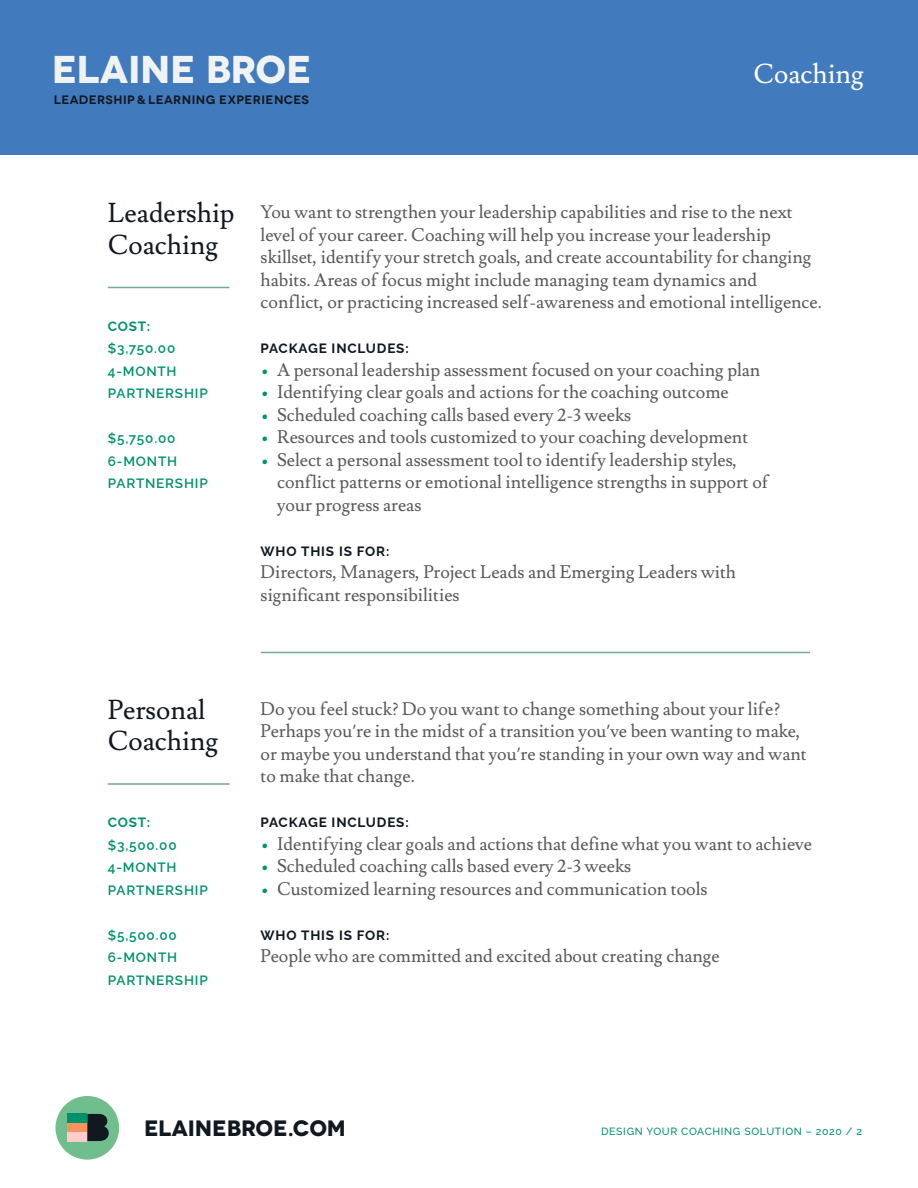
<style>
.page{position:relative;width:918px;height:1188px;background:#fff}
.page>*{position:absolute;margin:0;border:0;box-sizing:border-box;transform-origin:0 0}
.t1{font:700 38.7px "Novecentowide";letter-spacing:-.01em;color:#f1f2f2}
.t2{font:27px/31.5px "Lusitana";color:#121820}
.t3{font:27px "Lusitana";color:#fff}
.t4{font:700 22.2px "Novecentowide";letter-spacing:-.01em;color:#121820}
.t5{font:18px/22.5px "Lusitana";color:#58595b}
.t6{font:600 13.5px/22.5px "Raleway";letter-spacing:.06em;color:#00926d}
.t7{font:700 13.5px "Raleway";letter-spacing:.06em;color:#121820}
.t8{font:700 13.5px "Raleway";letter-spacing:.055em;color:#00926d}
.t9{font:600 12.3px "Novecentowide";letter-spacing:.035em;color:#121820}
.t10{font:500 10.5px "Raleway";letter-spacing:.06em;color:#00926d}
.s1{font-family:"Raleway";font-weight:700}
.s2{color:#00926d}
.s3{font-family:"Myriad Pro"}
</style>
<div class="page">
<div style="left:0;top:0;width:918px;height:154px;background:#417abd"></div>
<div style="left:55px;top:1096px;width:64px;height:64px;background:#70bd8d;border-radius:50%"></div>
<svg style="left:87px;top:1114px;width:22px;height:27px"></svg>
<div style="left:67px;top:1114px;width:20px;height:9px;background:#00926d"></div>
<div style="left:67px;top:1123px;width:20px;height:9px;background:#f8925e"></div>
<div style="left:67px;top:1132px;width:20px;height:9px;background:#fcc"></div>
<hr style="left:108px;top:287px;width:121px;height:1px;background:#70ad8e">
<hr style="left:261px;top:652px;width:549px;height:1px;background:#70ad8e">
<hr style="left:108px;top:783px;width:121px;height:2px;background:#70ad8e">
<h1 class="t1" style="left:52px;top:45px;width:262px">ELAINE BROE</h1>
<p class="t9" style="left:54px;top:92px;width:257px">LEADERSHIP <span class="s1">&amp;</span> LEARNING EXPERIENCES</p>
<h2 class="t3" style="left:754px;top:58px;width:112px">Coaching</h2>
<h2 class="t2" style="left:108px;top:198px;width:128px">Leadership<br>Coaching</h2>
<p class="t5" style="left:261px;top:202px;width:563px">You want to strengthen your leadership capabilities and rise to the next level of your career. Coaching will help you increase your leadership skillset, identify your stretch goals, and create accountability for changing habits. Areas of focus might include managing team dynamics and conflict, or practicing increased self-awareness and emotional intelligence.</p>
<p class="t7" style="left:261px;top:338px;width:150px">PACKAGE INCLUDES:</p>
<p class="t5" style="left:261px;top:359px;width:501px"><span class="s2">•</span> A personal leadership assessment focused on your coaching plan</p>
<p class="t5" style="left:261px;top:382px;width:470px"><span class="s2">•</span> Identifying clear goals and actions for the coaching outcome</p>
<p class="t5" style="left:261px;top:404px;width:372px"><span class="s2">•</span> Scheduled coaching calls based every 2-3 weeks</p>
<p class="t5" style="left:261px;top:427px;width:489px"><span class="s2">•</span> Resources and tools customized to your coaching development</p>
<p class="t5" style="left:277px;top:449px;width:493px;text-indent:-17px"><span class="s2">•</span> Select a personal assessment tool to identify leadership styles, conflict patterns or emotional intelligence strengths in support of your progress areas</p>
<p class="t7" style="left:261px;top:540px;width:130px">WHO THIS IS FOR:</p>
<p class="t5" style="left:261px;top:562px;width:477px">Directors, Managers, Project Leads and Emerging Leaders with significant responsibilities</p>
<p class="t8" style="left:108px;top:315px;width:44px">COST:</p>
<p class="t6" style="left:108px;top:336px;width:101px">$3,750.00<br>4-MONTH<br>PARTNERSHIP</p>
<p class="t6" style="left:108px;top:426px;width:101px">$5,750.00<br>6-MONTH<br>PARTNERSHIP</p>
<h2 class="t2" style="left:108px;top:695px;width:112px">Personal<br>Coaching</h2>
<p class="t5" style="left:261px;top:698px;width:548px">Do you feel stuck? Do you want to change something about your life?<br>Perhaps you<span class="s3">’</span>re in the midst of a transition you<span class="s3">’</span>ve been wanting to make, or maybe you understand that you<span class="s3">’</span>re standing in your own way and want to make that change.</p>
<p class="t7" style="left:261px;top:812px;width:150px">PACKAGE INCLUDES:</p>
<p class="t5" style="left:261px;top:833px;width:553px"><span class="s2">•</span> Identifying clear goals and actions that define what you want to achieve</p>
<p class="t5" style="left:261px;top:856px;width:372px"><span class="s2">•</span> Scheduled coaching calls based every 2-3 weeks</p>
<p class="t5" style="left:261px;top:878px;width:448px"><span class="s2">•</span> Customized learning resources and communication tools</p>
<p class="t7" style="left:261px;top:924px;width:130px">WHO THIS IS FOR:</p>
<p class="t5" style="left:261px;top:946px;width:461px">People who are committed and excited about creating change</p>
<p class="t8" style="left:108px;top:812px;width:44px">COST:</p>
<p class="t6" style="left:108px;top:832px;width:101px">$3,500.00<br>4-MONTH<br>PARTNERSHIP</p>
<p class="t6" style="left:108px;top:922px;width:101px">$5,500.00<br>6-MONTH<br>PARTNERSHIP</p>
<p class="t4" style="left:144px;top:1114px;width:203px">ELAINEBROE.COM</p>
<p class="t10" style="left:601px;top:1123px;width:262px">DESIGN YOUR COACHING SOLUTION – 2020 / 2</p>
</div>
